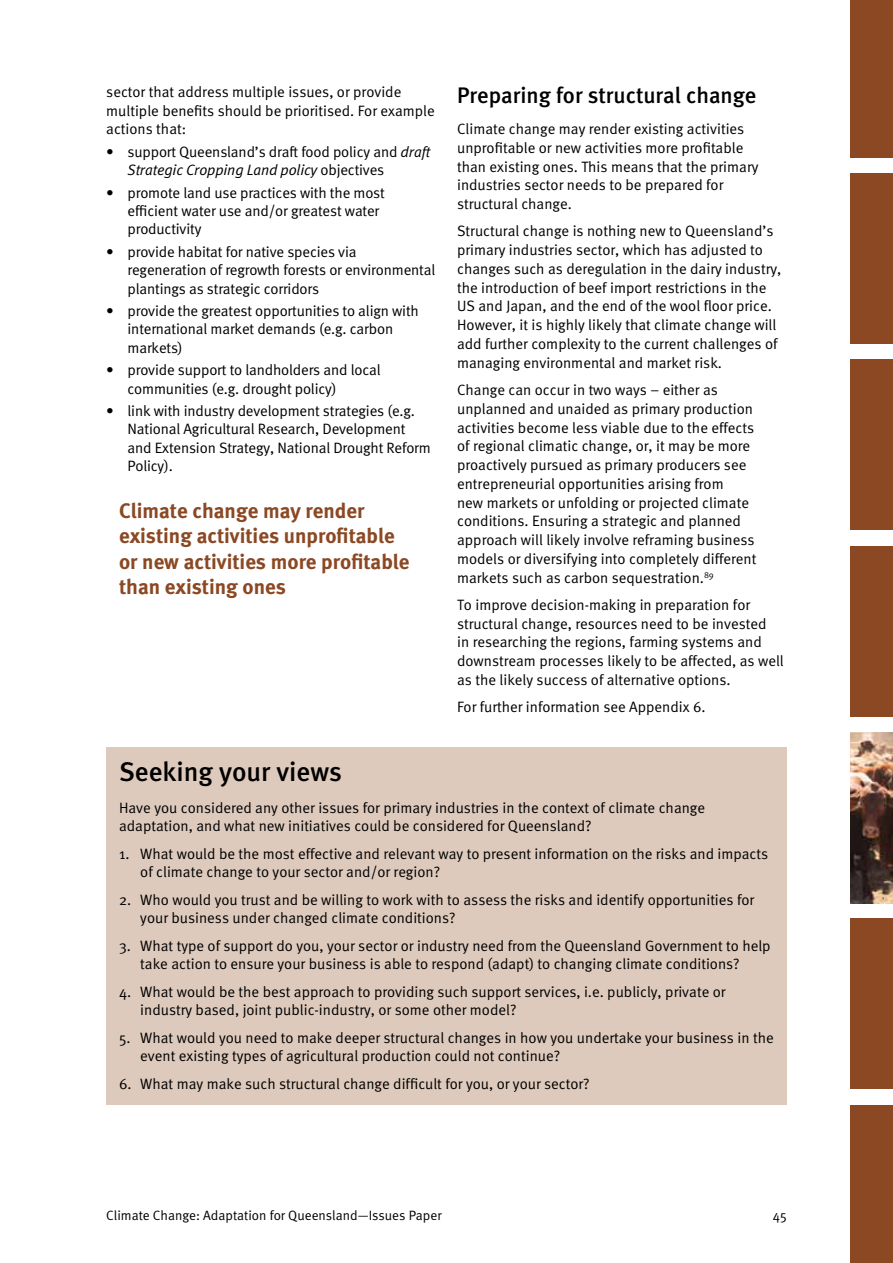
<style>
.page{position:relative;width:893px;height:1263px;background:#fff}
.page>*{position:absolute;margin:0;border:0;box-sizing:border-box;transform-origin:0 0}
.t1{font:500 27px "Meta";color:#000}
.t2{font:500 22.5px "Meta";color:#000}
.t3{font:700 21px/25.5px "Meta";color:#8b4823}
.t4{font:15px/18.8px "Meta Normal";color:#000}
.t5{font:13.5px "Meta Normal";color:#000}
.s1{font-style:italic}
</style>
<div class="page">
<div style="left:106px;top:747px;width:681px;height:357px;background:#decabc"></div>
<div style="left:851px;top:0;width:42px;height:158px;background:#8b4823"></div>
<div style="left:851px;top:173px;width:42px;height:171px;background:#8b4823"></div>
<div style="left:851px;top:359px;width:42px;height:171px;background:#8b4823"></div>
<div style="left:851px;top:546px;width:42px;height:170px;background:#8b4823"></div>
<div style="left:851px;top:919px;width:42px;height:170px;background:#8b4823"></div>
<img style="left:851px;top:732px;width:42px;height:171px">
<div style="left:851px;top:1105px;width:42px;height:158px;background:#8b4823"></div>
<p class="t4" style="left:106px;top:82px;width:330px">sector that address multiple issues, or provide multiple benefits should be prioritised. For example actions that:</p>
<p class="t4" style="left:128px;top:142px;width:304px;line-height:18.3px;text-indent:-21px">• support Queensland’s draft food policy and <span class="s1">draft<br>Strategic Cropping Land policy</span> objectives</p>
<p class="t4" style="left:128px;top:183px;width:259px;line-height:18.3px;text-indent:-21px">• promote land use practices with the most efficient water use and/or greatest water productivity</p>
<p class="t4" style="left:128px;top:242px;width:309px;line-height:18.3px;text-indent:-21px">• provide habitat for native species via regeneration of regrowth forests or environmental plantings as strategic corridors</p>
<p class="t4" style="left:128px;top:302px;width:293px;line-height:18.3px;text-indent:-21px">• provide the greatest opportunities to align with international market demands (e.g. carbon markets)</p>
<p class="t4" style="left:128px;top:361px;width:255px;line-height:18.3px;text-indent:-21px">• provide support to landholders and local communities (e.g. drought policy)</p>
<p class="t4" style="left:128px;top:402px;width:305px;line-height:18.3px;text-indent:-21px">• link with industry development strategies (e.g.<br>National Agricultural Research, Development and Extension Strategy, National Drought Reform Policy).</p>
<h3 class="t3" style="left:119px;top:498px;width:292px">Climate change may render existing activities unprofitable or new activities more profitable than existing ones</h3>
<h2 class="t2" style="left:457px;top:82px;width:301px">Preparing for structural change</h2>
<p class="t4" style="left:457px;top:119px;width:303px">Climate change may render existing activities unprofitable or new activities more profitable than existing ones. This means that the primary industries sector needs to be prepared for structural change.</p>
<p class="t4" style="left:457px;top:222px;width:326px">Structural change is nothing new to Queensland’s primary industries sector, which has adjusted to changes such as deregulation in the dairy industry, the introduction of beef import restrictions in the US and Japan, and the end of the wool floor price.<br>However, it is highly likely that climate change will add further complexity to the current challenges of managing environmental and market risk.</p>
<p class="t4" style="left:457px;top:380px;width:301px">Change can occur in two ways – either as unplanned and unaided as primary production activities become less viable due to the effects of regional climatic change, or, it may be more proactively pursued as primary producers see entrepreneurial opportunities arising from<br>new markets or unfolding or projected climate conditions. Ensuring a strategic and planned approach will likely involve reframing business models or diversifying into completely different markets such as carbon sequestration.<sup>89</sup></p>
<p class="t4" style="left:457px;top:595px;width:328px">To improve decision-making in preparation for structural change, resources need to be invested<br>in researching the regions, farming systems and downstream processes likely to be affected, as well as the likely success of alternative options.</p>
<p class="t4" style="left:457px;top:697px;width:250px">For further information see Appendix 6.</p>
<h1 class="t1" style="left:119px;top:756px;width:224px">Seeking your views</h1>
<p class="t4" style="left:119px;top:798px;width:588px">Have you considered any other issues for primary industries in the context of climate change adaptation, and what new initiatives could be considered for Queensland?</p>
<p class="t4" style="left:140px;top:844px;width:629px;text-indent:-21px">1. What would be the most effective and relevant way to present information on the risks and impacts of climate change to your sector and/or region?</p>
<p class="t4" style="left:140px;top:890px;width:615px;text-indent:-21px">2. Who would you trust and be willing to work with to assess the risks and identify opportunities for your business under changed climate conditions?</p>
<p class="t4" style="left:140px;top:936px;width:632px;text-indent:-21px">3. What type of support do you, your sector or industry need from the Queensland Government to help take action to ensure your business is able to respond (adapt) to changing climate conditions?</p>
<p class="t4" style="left:140px;top:982px;width:587px;text-indent:-21px">4. What would be the best approach to providing such support services, i.e. publicly, private or industry based, joint public-industry, or some other model?</p>
<p class="t4" style="left:140px;top:1028px;width:635px;text-indent:-21px">5. What would you need to make deeper structural changes in how you undertake your business in the event existing types of agricultural production could not continue?</p>
<p class="t4" style="left:119px;top:1074px;width:472px">6. What may make such structural change difficult for you, or your sector?</p>
<p class="t5" style="left:106px;top:1207px;width:337px">Climate Change: Adaptation for Queensland—Issues Paper</p>
<p class="t5" style="left:773px;top:1207px;width:15px">45</p>
</div>
